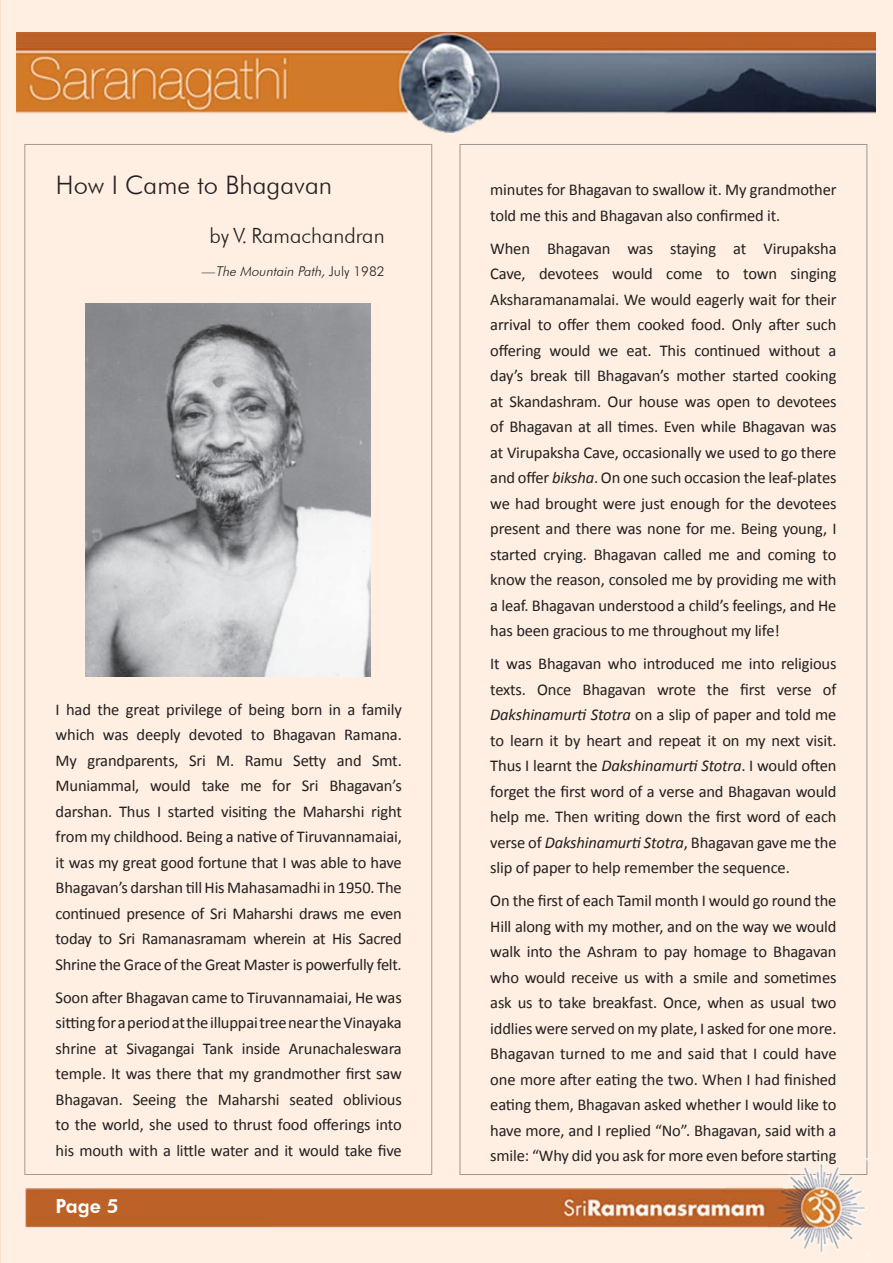
<style>
.page{position:relative;width:893px;height:1263px;background:#feefe2}
.page>*{position:absolute;margin:0;border:0;box-sizing:border-box;transform-origin:0 0}
.Body_text_first{font:300 25.5px "Futura BT";color:#231f20}
.Body_text_first-2{font:300 21px "Futura BT";color:#231f20}
.Body_text_first-3{font:800 19.5px "Futura BT";color:#fff}
.Body_text_first-4{font:16.5px/25.5px "Calibri";letter-spacing:-.01em;color:#231f20;text-align:justify}
.Body_text_first-5{font:italic 300 13.5px "Futura BT";color:#231f20}
.s1{font-style:normal;color:#464748}
.s2{font-style:normal}
.s3{font-style:italic}
</style>
<div class="page">
<img style="left:26px;top:1159px;width:842px;height:97px">
<img style="left:16px;top:33px;width:860px;height:99px">
<img style="left:86px;top:303px;width:285px;height:374px">
<p class="Body_text_first" style="left:56px;top:169px;width:278px">How I Came to Bhagavan</p>
<p class="Body_text_first-2" style="left:210px;top:223px;width:176px">by V. Ramachandran</p>
<p class="Body_text_first-5" style="left:202px;top:263px;width:184px"><span class="s1">—</span>The Mountain Path,<span class="s2">J u l y 1 9 8 2</span></p>
<p class="Body_text_first-4" style="left:56px;top:697px;width:348px">I had the great privilege of being born in a family which was deeply devoted to Bhagavan Ramana.<br>My grandparents, Sri M. Ramu Setty and Smt.<br>Muniammal, would take me for Sri Bhagavan’s darshan. Thus I started visiting the Maharshi right from my childhood. Being a native of Tiruvannamaiai, it was my great good fortune that I was able to have Bhagavan’s darshan till His Mahasamadhi in 1950. The continued presence of Sri Maharshi draws me even today to Sri Ramanasramam wherein at His Sacred Shrine the Grace of the Great Master is powerfully felt.</p>
<p class="Body_text_first-4" style="left:56px;top:985px;width:348px">Soon after Bhagavan came to Tiruvannamaiai, He was sitting for a period at the illuppai tree near the Vinayaka shrine at Sivagangai Tank inside Arunachaleswara temple. It was there that my grandmother first saw Bhagavan. Seeing the Maharshi seated oblivious to the world, she used to thrust food offerings into his mouth with a little water and it would take five</p>
<p class="Body_text_first-3" style="left:56px;top:1194px;width:65px">Page 5</p>
<p class="Body_text_first-4" style="left:490px;top:177px;width:348px">minutes for Bhagavan to swallow it. My grandmother told me this and Bhagavan also confirmed it.</p>
<p class="Body_text_first-4" style="left:490px;top:236px;width:348px">When Bhagavan was staying at Virupaksha Cave, devotees would come to town singing Aksharamanamalai. We would eagerly wait for their arrival to offer them cooked food. Only after such offering would we eat. This continued without a day’s break till Bhagavan’s mother started cooking at Skandashram. Our house was open to devotees of Bhagavan at all times. Even while Bhagavan was at Virupaksha Cave, occasionally we used to go there and offer <span class="s3">biksha</span>. On one such occasion the leaf-plates we had brought were just enough for the devotees present and there was none for me. Being young, I started crying. Bhagavan called me and coming to know the reason, consoled me by providing me with a leaf. Bhagavan understood a child’s feelings, and He has been gracious to me throughout my life!</p>
<p class="Body_text_first-4" style="left:490px;top:651px;width:348px">It was Bhagavan who introduced me into religious texts. Once Bhagavan wrote the first verse of <span class="s3">Dakshinamurti Stotra</span> on a slip of paper and told me to learn it by heart and repeat it on my next visit.<br>Thus I learnt the <span class="s3">Dakshinamurti Stotra</span>. I would often forget the first word of a verse and Bhagavan would help me. Then writing down the first word of each verse of <span class="s3">Dakshinamurti Stotra</span>, Bhagavan gave me the slip of paper to help remember the sequence.</p>
<p class="Body_text_first-4" style="left:490px;top:888px;width:348px">On the first of each Tamil month I would go round the Hill along with my mother, and on the way we would walk into the Ashram to pay homage to Bhagavan who would receive us with a smile and sometimes ask us to take breakfast. Once, when as usual two iddlies were served on my plate, I asked for one more.<br>Bhagavan turned to me and said that I could have one more after eating the two. When I had finished eating them, Bhagavan asked whether I would like to have more, and I replied “No”. Bhagavan, said with a smile: “Why did you ask for more even before starting</p>
</div>
